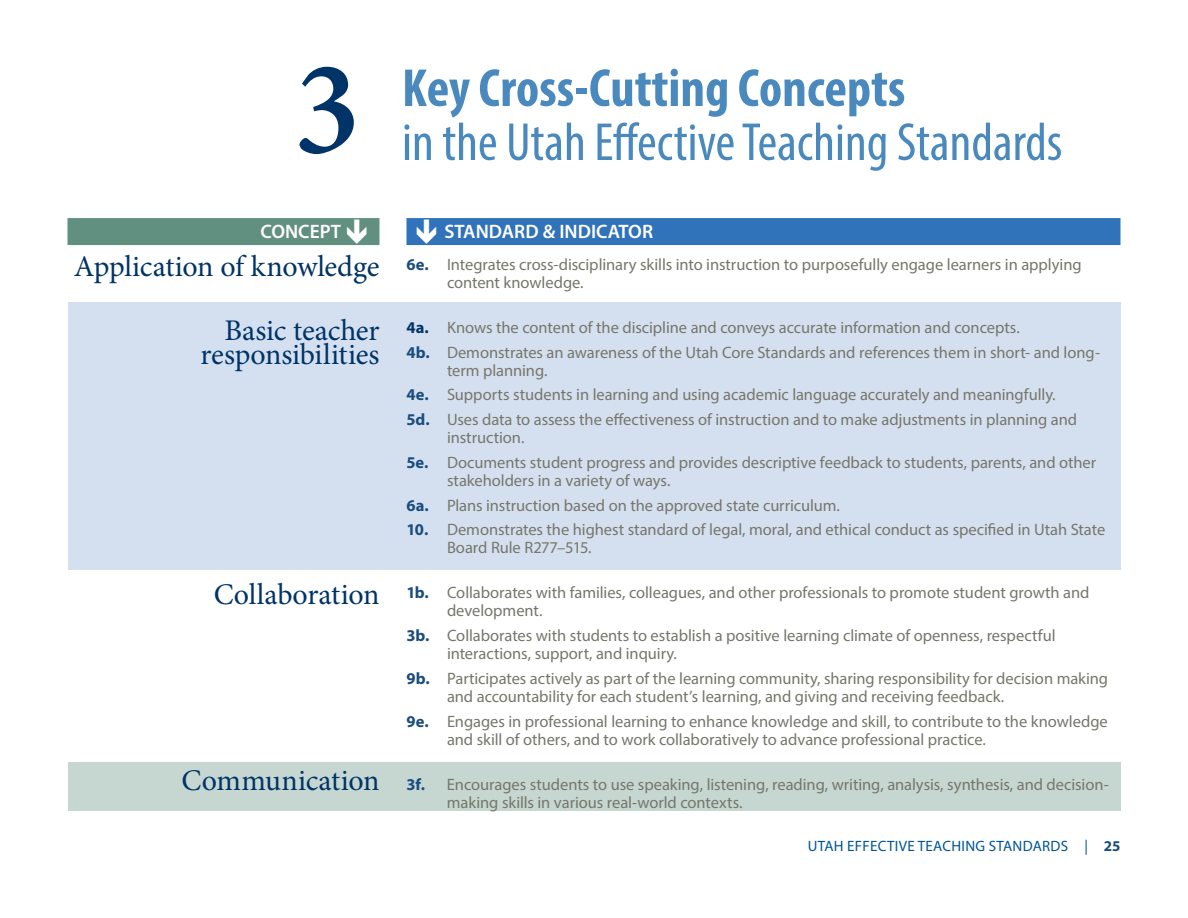
<style>
.page{position:relative;width:1188px;height:918px;background:#fff}
.page>*{position:absolute;margin:0;border:0;box-sizing:border-box;transform-origin:0 0}
.t1{font:600 135px "Minion Pro";color:#003367}
.t2{font:condensed 54px/54px "Myriad Pro";color:#4a89be}
.t3{font:30px/64.5px "Minion Pro";letter-spacing:-.01em;color:#003367;text-align:right}
.t4{font:600 19.5px "Myriad Pro";color:#fff}
.t5{font:16.5px/18px "Myriad Pro";letter-spacing:-.005em;color:#77766c}
.t6{font:15px "Myriad Pro";letter-spacing:.02em;color:#005594}
.s1{font-weight:700}
.s2{color:#fff}
.s3{font-weight:700;color:#1a4d7f}
.s4{font-weight:700;color:#003367}
</style>
<div class="page">
<div style="left:68px;top:302px;width:1052px;height:268px;background:#d4e0ef"></div>
<div style="left:68px;top:762px;width:1052px;height:49px;background:#c5d7d0"></div>
<div style="left:68px;top:218px;width:312px;height:27px;background:#619080"></div>
<div style="left:406px;top:218px;width:714px;height:27px;background:#3073ba"></div>
<h1 class="t1" style="left:294px;top:16px;width:68px">3</h1>
<h2 class="t2" style="left:402px;top:60px;width:662px"><span class="s1">Key Cross-Cutting Concepts</span> <span class="s2">in the in </span>in the Utah Effective Teaching Standards</h2>
<p class="t4" style="left:260px;top:219px;width:82px">CONCEPT</p>
<h3 class="t3" style="left:74px;top:234px;width:307px">Application of knowledge<br>Basic teacher</h3>
<h3 class="t3" style="left:201px;top:323px;width:180px">responsibilities</h3>
<h3 class="t3" style="left:214px;top:563px;width:167px">Collaboration</h3>
<h3 class="t3" style="left:182px;top:749px;width:199px">Communication</h3>
<p class="t4" style="left:444px;top:219px;width:210px">STANDARD &amp; INDICATOR</p>
<p class="t5" style="left:447px;top:255px;width:636px;text-indent:-41px"><span class="s3">6e.</span> Integrates cross-disciplinary skills into instruction to purposefully engage learners in applying content knowledge.</p>
<p class="t5" style="left:406px;top:315px;width:695px;line-height:24.8px"><span class="s4">4a.</span> Knows the content of the discipline and conveys accurate information and concepts.<br><span class="s3">4b.</span> Demonstrates an awareness of the Utah Core Standards and references them in short- and long-</p>
<p class="t5" style="left:406px;top:357px;width:672px;line-height:24.8px;text-indent:41px">term planning.<br><span class="s3">4e.</span> Supports students in learning and using academic language accurately and meaningfully.<br><span class="s3">5d.</span> Uses data to assess the effectiveness of instruction and to make adjustments in planning and</p>
<p class="t5" style="left:406px;top:425px;width:691px;line-height:24.8px;text-indent:41px">instruction.<br><span class="s3">5e.</span> Documents student progress and provides descriptive feedback to students, parents, and other</p>
<p class="t5" style="left:406px;top:468px;width:435px;line-height:24.8px;text-indent:41px">stakeholders in a variety of ways.<br><span class="s3">6a.</span> Plans instruction based on the approved state curriculum.</p>
<p class="t5" style="left:447px;top:521px;width:660px;text-indent:-41px"><span class="s3">10.</span> Demonstrates the highest standard of legal, moral, and ethical conduct as specified in Utah State<br>Board Rule R277–515.</p>
<p class="t5" style="left:447px;top:584px;width:644px;text-indent:-41px"><span class="s3">1b.</span> Collaborates with families, colleagues, and other professionals to promote student growth and development.</p>
<p class="t5" style="left:447px;top:626px;width:610px;text-indent:-41px"><span class="s3">3b.</span> Collaborates with students to establish a positive learning climate of openness, respectful interactions, support, and inquiry.</p>
<p class="t5" style="left:447px;top:669px;width:663px;text-indent:-41px"><span class="s3">9b.</span> Participates actively as part of the learning community, sharing responsibility for decision making and accountability for each student’s learning, and giving and receiving feedback.</p>
<p class="t5" style="left:447px;top:712px;width:662px;text-indent:-41px"><span class="s3">9e.</span> Engages in professional learning to enhance knowledge and skill, to contribute to the knowledge and skill of others, and to work collaboratively to advance professional practice.</p>
<p class="t5" style="left:447px;top:775px;width:663px;text-indent:-40px"><span class="s3">3f.</span> Encourages students to use speaking, listening, reading, writing, analysis, synthesis, and decision&shy;making skills in various real-world contexts.</p>
<p class="t6" style="left:808px;top:837px;width:314px">UTAH EFFECTIVE TEACHING STANDARDS | <span class="s3">25</span></p>
</div>
